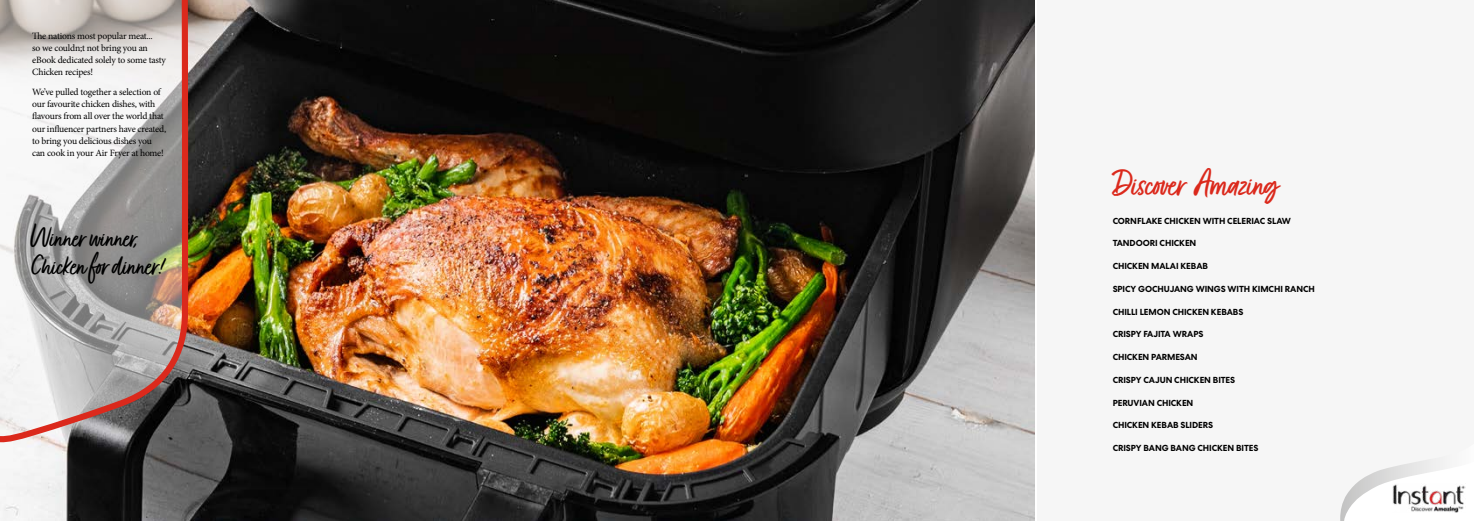
<style>
.page{position:relative;width:1474px;height:521px;background:#fff}
.page>*{position:absolute;margin:0;border:0;box-sizing:border-box;transform-origin:0 0}
.t1{font:41.39px "Fave Script Pro";letter-spacing:-.02em;color:#db291c}
.t2{font:32.38px/28px "Fave Script Pro";letter-spacing:-.02em;color:#000}
.t3{font:9.62px/12.2px "Minion Pro";letter-spacing:-.025em;color:#000}
.t4{font:700 8.75px "Centra No 2";letter-spacing:-.01em;color:#000}
</style>
<div class="page">
<img style="left:191px;top:0;width:843px;height:521px">
<div style="left:1037px;top:0;width:436px;height:521px;background:#f6f6f6"></div>
<svg style="left:0;top:0;width:191px;height:521px"></svg>
<svg style="left:1340px;top:460px;width:87px;height:61px"></svg>
<img style="left:1392px;top:484px;width:73px;height:29px">
<p class="t3" style="left:32px;top:29px;width:135px">The nations most popular meat...<br>so we couldn;t not bring you an eBook dedicated solely to some tasty<br>Chicken recipes!</p>
<p class="t3" style="left:32px;top:86px;width:136px">We’ve pulled together a selection of our favourite chicken dishes, with flavours from all over the world that our influencer partners have created, to bring you delicious dishes you can cook in your Air Fryer at home!</p>
<h2 class="t2" style="left:32px;top:224px;width:134px">Winner winner,<br>Chicken for dinner!</h2>
<h1 class="t1" style="left:1112px;top:161px;width:168px">Discover Amazing</h1>
<p class="t4" style="left:1112px;top:215px;width:180px">CORNFLAKE CHICKEN WITH CELERIAC SLAW</p>
<p class="t4" style="left:1112px;top:238px;width:85px">TANDOORI CHICKEN</p>
<p class="t4" style="left:1112px;top:261px;width:97px">CHICKEN MALAI KEBAB</p>
<p class="t4" style="left:1112px;top:284px;width:204px">SPICY GOCHUJANG WINGS WITH KIMCHI RANCH</p>
<p class="t4" style="left:1112px;top:306px;width:132px">CHILLI LEMON CHICKEN KEBABS</p>
<p class="t4" style="left:1112px;top:329px;width:92px">CRISPY FAJITA WRAPS</p>
<p class="t4" style="left:1112px;top:352px;width:87px">CHICKEN PARMESAN</p>
<p class="t4" style="left:1112px;top:375px;width:124px">CRISPY CAJUN CHICKEN BITES</p>
<p class="t4" style="left:1112px;top:397px;width:82px">PERUVIAN CHICKEN</p>
<p class="t4" style="left:1112px;top:420px;width:102px">CHICKEN KEBAB SLIDERS</p>
<p class="t4" style="left:1112px;top:443px;width:147px">CRISPY BANG BANG CHICKEN BITES</p>
</div>
